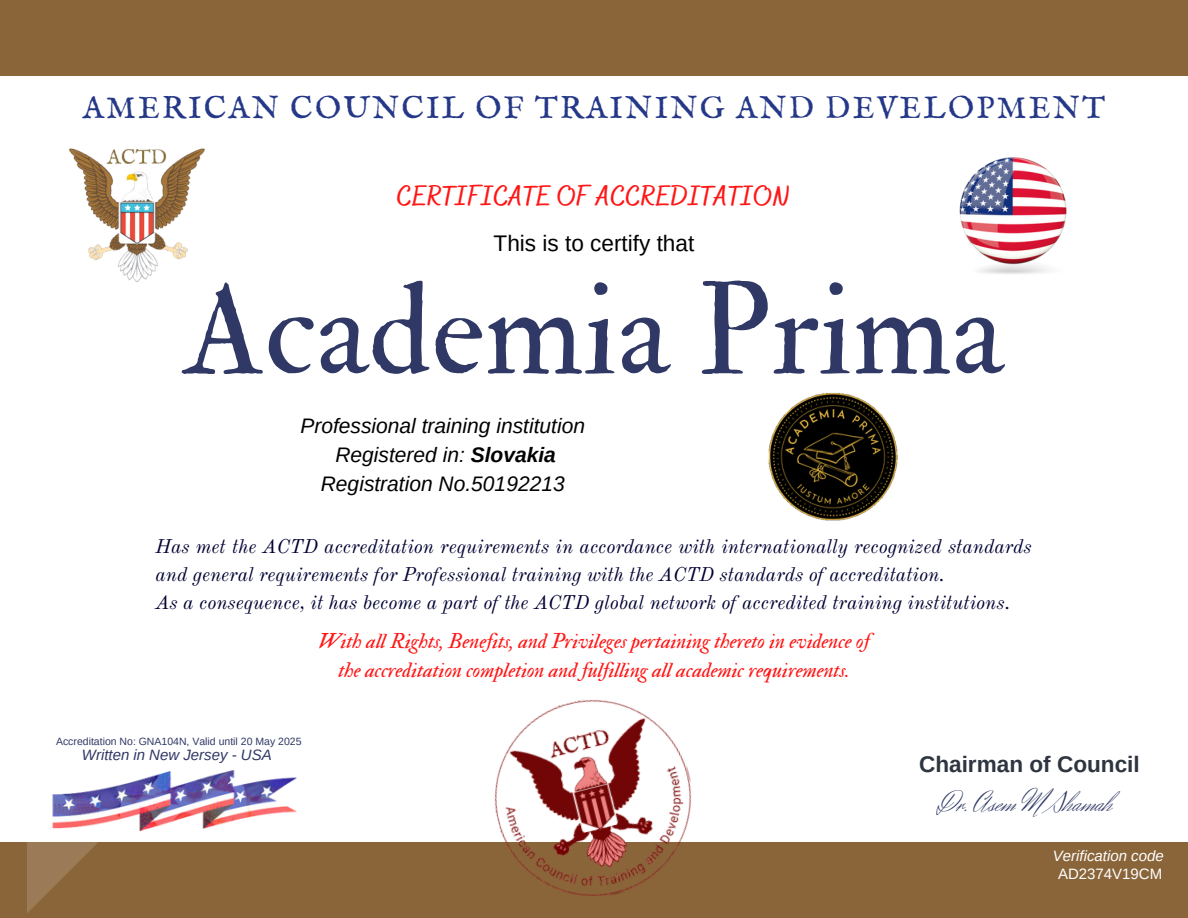
<style>
.page{position:relative;width:1188px;height:918px;background:#8a653a}
.page>*{position:absolute;margin:0;border:0;box-sizing:border-box;transform-origin:0 0}
.t1{font:127.5px "IM FELL Double Pica Roman";color:#303865}
.t2{font:31.5px "IM FELL English SC";letter-spacing:.07em;color:#253888}
.t3{font:28.2px "Herr Von Muellerhoff";color:#303865}
.t4{font:700 28.05px "Bakerie Smooth";color:#ff1616}
.t5{font:22.5px "Arimo";color:#000}
.t6{font:700 22.5px "Arimo";color:#2e3540}
.t7{font:21px "IM FELL Double Pica Italic";color:#ff1616}
.t8{font:italic 21px "Arimo";color:#000}
.t9{font:italic 19.5px/28.2px "Old Standard";color:#003}
.t10{font:italic 15px "Arimo";color:#303865}
.t11{font:italic 15px "Arimo";color:#fff}
.t12{font:15px "Arimo";color:#fff}
.t13{font:10.5px "Arimo";color:#303865}
.s1{font-weight:700}
</style>
<div class="page">
<img style="left:27px;top:842px;width:71px;height:71px">
<div style="left:0;top:77px;width:1188px;height:765px;background:#fff"></div>
<img style="left:52px;top:770px;width:245px;height:62px">
<img style="left:959px;top:157px;width:108px;height:117px">
<img style="left:68px;top:148px;width:138px;height:134px">
<img style="left:494px;top:699px;width:198px;height:197px">
<img style="left:768px;top:393px;width:130px;height:128px">
<p class="t2" style="left:83px;top:89px;width:1024px">AMERICAN COUNCIL OF TRAINING AND DEVELOPMENT</p>
<p class="t4" style="left:397px;top:180px;width:395px">CERTIFICATE OF ACCREDITATION</p>
<p class="t5" style="left:494px;top:230px;width:202px">This is to certify that</p>
<p class="t1" style="left:184px;top:254px;width:822px">Academia Prima</p>
<p class="t8" style="left:300px;top:414px;width:286px">Professional training institution</p>
<p class="t8" style="left:335px;top:443px;width:222px">Registered in: <span class="s1">Slovakia</span></p>
<p class="t8" style="left:321px;top:472px;width:245px">Registration No.50192213</p>
<p class="t9" style="left:155px;top:532px;width:878px">Has met the ACTD accreditation requirements in accordance with internationally recognized standards and general requirements for Professional training with the ACTD standards of accreditation.</p>
<p class="t9" style="left:155px;top:588px;width:856px">As a consequence, it has become a part of the ACTD global network of accredited training institutions.</p>
<p class="t7" style="left:318px;top:628px;width:553px">With all Rights, Benefits, and Privileges pertaining thereto in evidence of</p>
<p class="t7" style="left:338px;top:657px;width:513px">the accreditation completion and fulfilling all academic requirements.</p>
<p class="t13" style="left:56px;top:736px;width:247px">Accreditation No: GNA104N, Valid until 20 May 2025</p>
<p class="t10" style="left:82px;top:746px;width:191px">Written in New Jersey - USA</p>
<p class="t6" style="left:919px;top:752px;width:222px">Chairman of Council</p>
<p class="t3" style="left:937px;top:785px;width:177px">Dr. Asem M Shamah</p>
<p class="t11" style="left:1053px;top:847px;width:112px">Verification code</p>
<p class="t12" style="left:1058px;top:865px;width:106px">AD2374V19CM</p>
</div>
